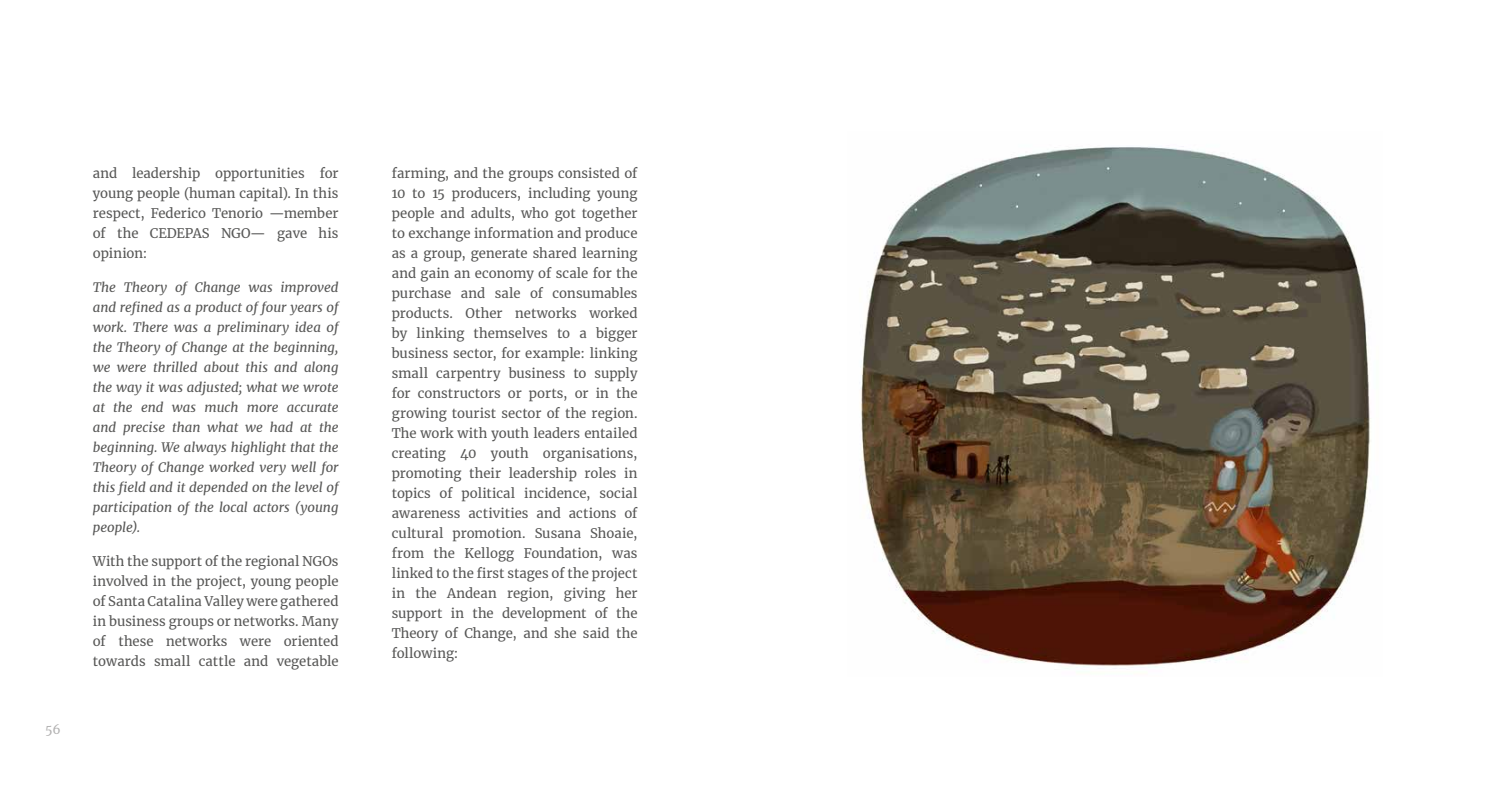
<style>
.page{position:relative;width:1489px;height:808px;background:#fff}
.page>*{position:absolute;margin:0;border:0;box-sizing:border-box;transform-origin:0 0}
.t1{font:13.12px/20px "Merriweather";color:#575756;text-align:justify}
.t2{font:italic 13.12px/20px "Merriweather";color:#575756;text-align:justify}
.t3{font:12.5px "Merriweather";color:#b3b2b2}
</style>
<div class="page">
<img style="left:860px;top:146px;width:511px;height:523px">
<p class="t3" style="left:45px;top:720px;width:17px">56</p>
<p class="t1" style="left:93px;top:163px;width:247px">and leadership opportunities for young people (human capital). In this respect, Federico Tenorio —member of the CEDEPAS NGO— gave his opinion:</p>
<p class="t2" style="left:93px;top:277px;width:247px">The Theory of Change was improved and refined as a product of four years of work. There was a preliminary idea of the Theory of Change at the beginning, we were thrilled about this and along the way it was adjusted; what we wrote at the end was much more accurate and precise than what we had at the beginning. We always highlight that the Theory of Change worked very well for this field and it depended on the level of participation of the local actors (young people).</p>
<p class="t1" style="left:93px;top:551px;width:247px">With the support of the regional NGOs involved in the project, young people of Santa Catalina Valley were gathered in business groups or networks. Many of these networks were oriented towards small cattle and vegetable</p>
<p class="t1" style="left:392px;top:163px;width:247px">farming, and the groups consisted of 10 to 15 producers, including young people and adults, who got together to exchange information and produce as a group, generate shared learning and gain an economy of scale for the purchase and sale of consumables products. Other networks worked by linking themselves to a bigger business sector, for example: linking small carpentry business to supply for constructors or ports, or in the growing tourist sector of the region.<br>The work with youth leaders entailed creating 40 youth organisations, promoting their leadership roles in topics of political incidence, social awareness activities and actions of cultural promotion. Susana Shoaie, from the Kellogg Foundation, was linked to the first stages of the project in the Andean region, giving her support in the development of the Theory of Change, and she said the following:</p>
</div>
